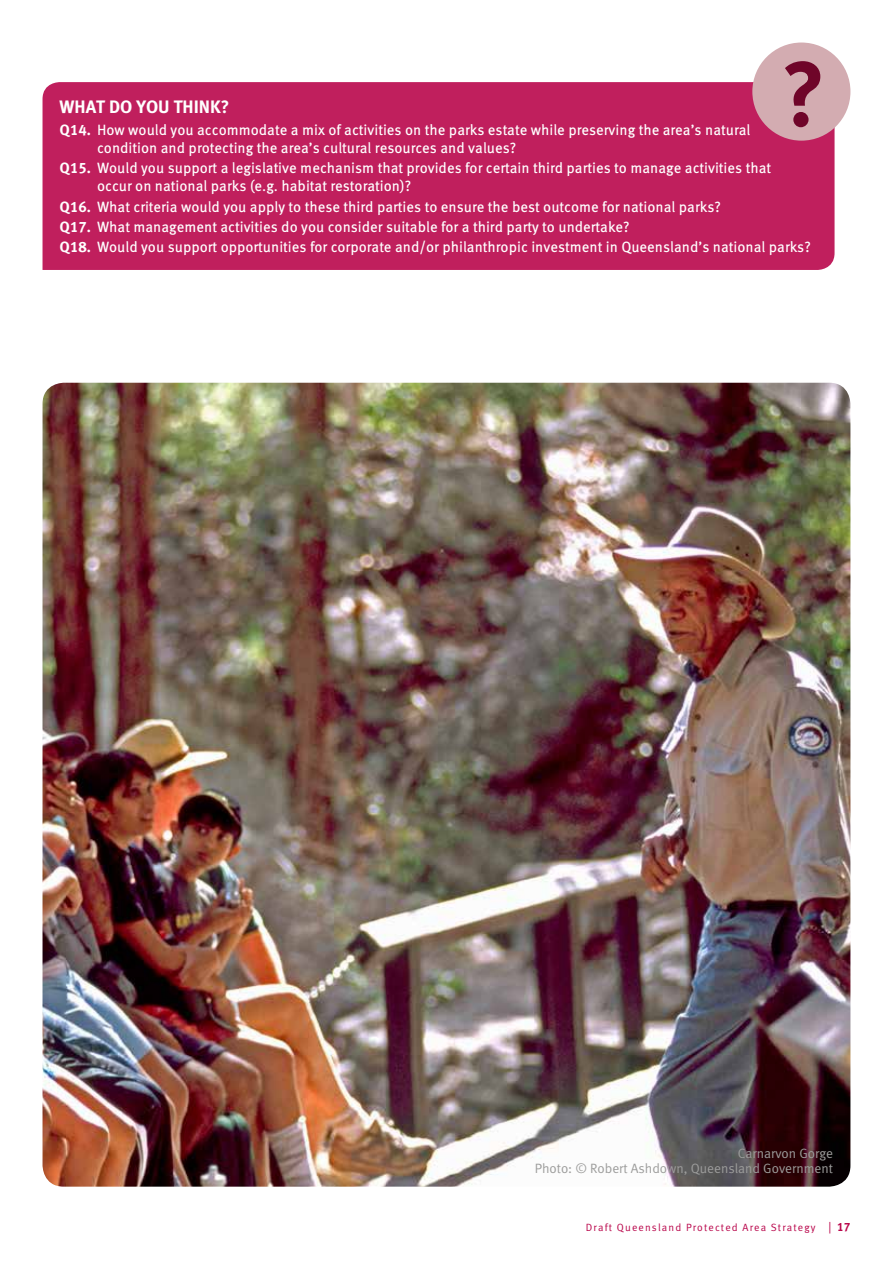
<style>
.page{position:relative;width:893px;height:1263px;background:#fff}
.page>*{position:absolute;margin:0;border:0;box-sizing:border-box;transform-origin:0 0}
.t1{font:700 18px "Meta";color:#fff}
.t2{font:700 15px/18px "Meta Normal";color:#fff}
.t3{font:13.5px/15px "Meta Normal";color:#9d9d9c;text-align:right}
.t4{font:10.5px "Meta Normal";letter-spacing:.11em;color:#b9064b}
.s1{font-family:"Meta Bold LF Caps";font-weight:400}
.s2{font-size:12px}
.s3{font-family:"Meta Bold LF";font-size:12px}
</style>
<div class="page">
<img style="left:43px;top:383px;width:807px;height:804px">
<div style="left:43px;top:82px;width:791px;height:188px;background:#c01f5d"></div>
<div style="left:752px;top:43px;width:98px;height:98px;background:#d3acb1;border-radius:50%"></div>
<svg style="left:785px;top:61px;width:35px;height:66px"></svg>
<p class="t1" style="left:60px;top:96px;width:171px">WHAT DO YOU THINK?</p>
<p class="t2" style="left:97px;top:121px;width:655px;text-indent:-37px"><span class="s1">Q14.</span> How would you accommodate a mix of activities on the parks estate while preserving the area’s natural condition and protecting the area’s cultural resources and values?</p>
<p class="t2" style="left:97px;top:159px;width:676px;text-indent:-37px"><span class="s1">Q15.</span> Would you support a legislative mechanism that provides for certain third parties to manage activities that occur on national parks (e.g. habitat restoration)?</p>
<p class="t2" style="left:60px;top:196px;width:753px;line-height:20.1px"><span class="s1">Q16.</span> What criteria would you apply to these third parties to ensure the best outcome for national parks?<br><span class="s1">Q17.</span> What management activities do you consider suitable for a third party to undertake?<br><span class="s1">Q18.</span> Would you support opportunities for corporate and/or philanthropic investment in Queensland’s national parks?</p>
<p class="t3" style="left:535px;top:1146px;width:300px">Carnarvon Gorge<br>Photo: © Robert Ashdown, Queensland Government</p>
<p class="t4" style="left:586px;top:1221px;width:266px">Draft Queensland Protected Area Strategy <span class="s2">|</span> <span class="s3">17</span></p>
</div>
